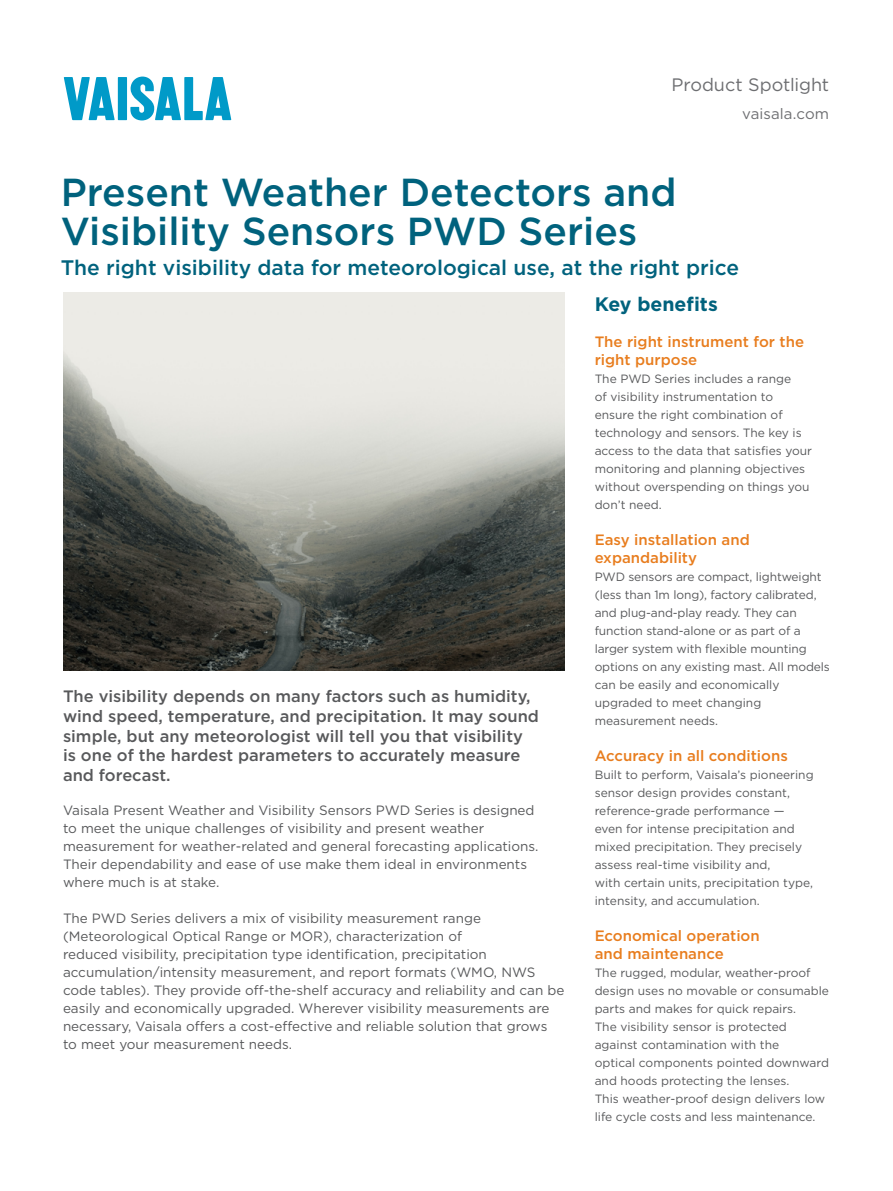
<style>
.page{position:relative;width:893px;height:1191px;background:#fff}
.page>*{position:absolute;margin:0;border:0;box-sizing:border-box;transform-origin:0 0}
.t1{font:500 39px/39px "Gotham";color:#00627d}
.t2{font:500 21px "Gotham";color:#00627d}
.t3{font:700 19.5px "Gotham";color:#00627d}
.t4{font:18px "Gotham";letter-spacing:-.005em;color:#6d6e71}
.t5{font:500 16.5px/19.8px "Gotham";color:#58595b}
.t6{font:500 15px/18px "Gotham";color:#e87d1e}
.t7{font:15px "Gotham";letter-spacing:.005em;color:#6d6e71}
.t8{font:13.5px/18px "Gotham";color:#58595b}
.t9{font:12px/18px "Gotham";color:#58595b}
</style>
<div class="page">
<img style="left:64px;top:293px;width:500px;height:378px">
<svg style="left:64px;top:77px;width:51px;height:43px"></svg>
<div style="left:118px;top:77px;width:9px;height:43px;background:#009ac8"></div>
<svg style="left:130px;top:77px;width:101px;height:43px"></svg>
<h3 class="t4" style="left:671px;top:73px;width:159px">Product Spotlight</h3>
<p class="t7" style="left:742px;top:105px;width:89px">vaisala.com</p>
<h1 class="t1" style="left:61px;top:172px;width:617px">Present Weather Detectors and<br>Visibility Sensors PWD Series</h1>
<h2 class="t2" style="left:61px;top:253px;width:680px">The right visibility data for meteorological use, at the right price</h2>
<p class="t5" style="left:63px;top:686px;width:478px">The visibility depends on many factors such as humidity, wind speed, temperature, and precipitation. It may sound simple, but any meteorologist will tell you that visibility is one of the hardest parameters to accurately measure and forecast.</p>
<p class="t8" style="left:63px;top:800px;width:477px">Vaisala Present Weather and Visibility Sensors PWD Series is designed to meet the unique challenges of visibility and present weather measurement for weather-related and general forecasting applications.<br>Their dependability and ease of use make them ideal in environments where much is at stake.</p>
<p class="t8" style="left:63px;top:908px;width:503px">The PWD Series delivers a mix of visibility measurement range (Meteorological Optical Range or MOR), characterization of<br>reduced visibility, precipitation type identification, precipitation accumulation/intensity measurement, and report formats (WMO, NWS code tables). They provide off-the-shelf accuracy and reliability and can be easily and economically upgraded. Wherever visibility measurements are necessary, Vaisala offers a cost-effective and reliable solution that grows to meet your measurement needs.</p>
<h3 class="t3" style="left:595px;top:291px;width:125px">Key benefits</h3>
<p class="t6" style="left:595px;top:332px;width:211px">The right instrument for the right purpose</p>
<p class="t9" style="left:595px;top:369px;width:219px">The PWD Series includes a range<br>of visibility instrumentation to ensure the right combination of technology and sensors. The key is access to the data that satisfies your monitoring and planning objectives without overspending on things you don’t need.</p>
<p class="t6" style="left:595px;top:530px;width:157px">Easy installation and expandability</p>
<p class="t9" style="left:595px;top:567px;width:237px">PWD sensors are compact, lightweight (less than 1m long), factory calibrated, and plug-and-play ready. They can function stand-alone or as part of a larger system with flexible mounting options on any existing mast. All models can be easily and economically upgraded to meet changing measurement needs.</p>
<p class="t6" style="left:595px;top:746px;width:195px">Accuracy in all conditions</p>
<p class="t9" style="left:595px;top:765px;width:220px">Built to perform, Vaisala’s pioneering sensor design provides constant, reference-grade performance — even for intense precipitation and mixed precipitation. They precisely assess real-time visibility and,<br>with certain units, precipitation type, intensity, and accumulation.</p>
<p class="t6" style="left:595px;top:926px;width:167px">Economical operation and maintenance</p>
<p class="t9" style="left:595px;top:963px;width:236px">The rugged, modular, weather-proof design uses no movable or consumable parts and makes for quick repairs.<br>The visibility sensor is protected against contamination with the<br>optical components pointed downward and hoods protecting the lenses.<br>This weather-proof design delivers low life cycle costs and less maintenance.</p>
</div>
